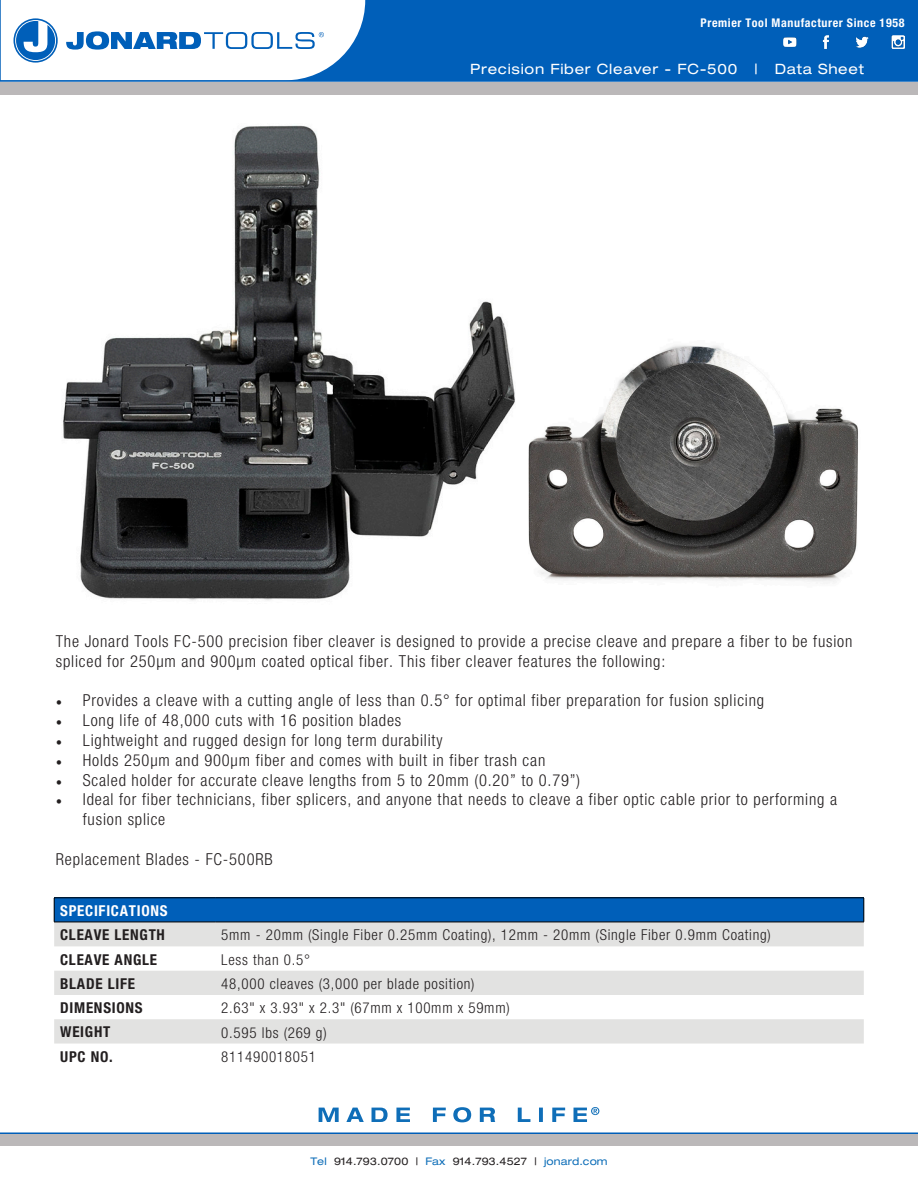
<style>
.page{position:relative;width:918px;height:1188px;background:#fff}
.page>*{position:absolute;margin:0;border:0;box-sizing:border-box;transform-origin:0 0}
.t1{font:300 condensed 16.5px/19.8px "Helvetica Neue";letter-spacing:.05em;color:#231f20}
.t2{font:300 condensed 15px "Helvetica Neue";letter-spacing:.05em;color:#231f20}
.t3{font:700 condensed 15px "Helvetica Neue";letter-spacing:.05em;color:#231f20}
.t4{font:700 condensed 15px "Helvetica Neue";letter-spacing:.05em;color:#fff}
.t5{font:expanded 14.25px "Helvetica Neue";letter-spacing:.05em;color:#fff}
.t6{font:700 condensed 12px "Helvetica Neue";letter-spacing:.05em;color:#fff}
.t7{font:expanded 10.5px "Helvetica Neue";letter-spacing:.01em;color:#231f20}
.s1{font-family:"Minion Pro";font-weight:400;font-stretch:normal}
.s2{color:#0e6eb8}
</style>
<div class="page">
<div style="left:1px;top:0;width:917px;height:81px;background:#005fb9"></div>
<div style="left:0;top:82px;width:918px;height:12px;background:#bbb8b9"></div>
<div style="left:0;top:1134px;width:918px;height:12px;background:#bbb8b9"></div>
<svg style="left:319px;top:1107px;width:280px;height:15px"></svg>
<hr style="left:0;top:1132px;width:918px;height:2px;background:#005fb9">
<svg style="left:1px;top:0;width:364px;height:80px;background:#d9e7f4"></svg>
<hr style="left:0;top:80px;width:918px;height:2px;background:#005fb9">
<img style="left:783px;top:35px;width:122px;height:14px">
<div style="left:54px;top:898px;width:810px;height:24px;background:#005fb9"></div>
<svg style="left:54px;top:923px;width:810px;height:121px;fill:#e2e2e1"></svg>
<hr style="left:54px;top:898px;width:161px;height:1px;background:#000">
<svg style="left:54px;top:898px;width:1px;height:24px"></svg>
<hr style="left:215px;top:898px;width:649px;height:1px;background:#000">
<svg style="left:864px;top:898px;width:1px;height:24px"></svg>
<hr style="left:54px;top:922px;width:161px;height:1px;background:#000">
<hr style="left:215px;top:922px;width:649px;height:1px;background:#000">
<img style="left:63px;top:125px;width:452px;height:476px">
<img style="left:528px;top:345px;width:330px;height:237px">
<p class="t6" style="left:701px;top:15px;width:205px">Premier Tool Manufacturer Since 1958</p>
<p class="t5" style="left:470px;top:60px;width:395px">Precision Fiber Cleaver - FC-500 | Data Sheet</p>
<p class="t1" style="left:56px;top:631px;width:798px">The Jonard Tools FC-500 precision fiber cleaver is designed to provide a precise cleave and prepare a fiber to be fusion spliced for 250µm and 900µm coated optical fiber. This fiber cleaver features the following:</p>
<p class="t1" style="left:56px;top:691px;width:710px"><span class="s1">•</span> Provides a cleave with a cutting angle of less than 0.5° for optimal fiber preparation for fusion splicing</p>
<p class="t1" style="left:56px;top:710px;width:347px"><span class="s1">•</span> Long life of 48,000 cuts with 16 position blades</p>
<p class="t1" style="left:56px;top:730px;width:388px"><span class="s1">•</span> Lightweight and rugged design for long term durability</p>
<p class="t1" style="left:56px;top:750px;width:491px"><span class="s1">•</span> Holds 250µm and 900µm fiber and comes with built in fiber trash can</p>
<p class="t1" style="left:56px;top:770px;width:526px"><span class="s1">•</span> Scaled holder for accurate cleave lengths from 5 to 20mm (0.20” to 0.79”)</p>
<p class="t1" style="left:83px;top:790px;width:756px;text-indent:-27px"><span class="s1">•</span> Ideal for fiber technicians, fiber splicers, and anyone that needs to cleave a fiber optic cable prior to performing a fusion splice</p>
<p class="t1" style="left:56px;top:849px;width:218px">Replacement Blades - FC-500RB</p>
<p class="t4" style="left:60px;top:902px;width:109px">SPECIFICATIONS</p>
<p class="t3" style="left:60px;top:926px;width:106px">CLEAVE LENGTH</p>
<p class="t2" style="left:221px;top:927px;width:551px">5mm - 20mm (Single Fiber 0.25mm Coating), 12mm - 20mm (Single Fiber 0.9mm Coating)</p>
<p class="t3" style="left:60px;top:950px;width:98px">CLEAVE ANGLE</p>
<p class="t2" style="left:221px;top:951px;width:90px">Less than 0.5°</p>
<p class="t3" style="left:60px;top:974px;width:76px">BLADE LIFE</p>
<p class="t2" style="left:221px;top:975px;width:255px">48,000 cleaves (3,000 per blade position)</p>
<p class="t3" style="left:60px;top:999px;width:84px">DIMENSIONS</p>
<p class="t2" style="left:221px;top:999px;width:290px">2.63" x 3.93" x 2.3" (67mm x 100mm x 59mm)</p>
<p class="t3" style="left:60px;top:1023px;width:52px">WEIGHT</p>
<p class="t2" style="left:221px;top:1024px;width:107px">0.595 lbs (269 g)</p>
<p class="t3" style="left:60px;top:1047px;width:54px">UPC NO.</p>
<p class="t2" style="left:221px;top:1048px;width:96px">811490018051</p>
<p class="t7" style="left:310px;top:1155px;width:299px"><span class="s2">Tel</span> 914.793.0700 | <span class="s2">Fax</span> 914.793.4527 | <span class="s2">jonard.com</span></p>
</div>
